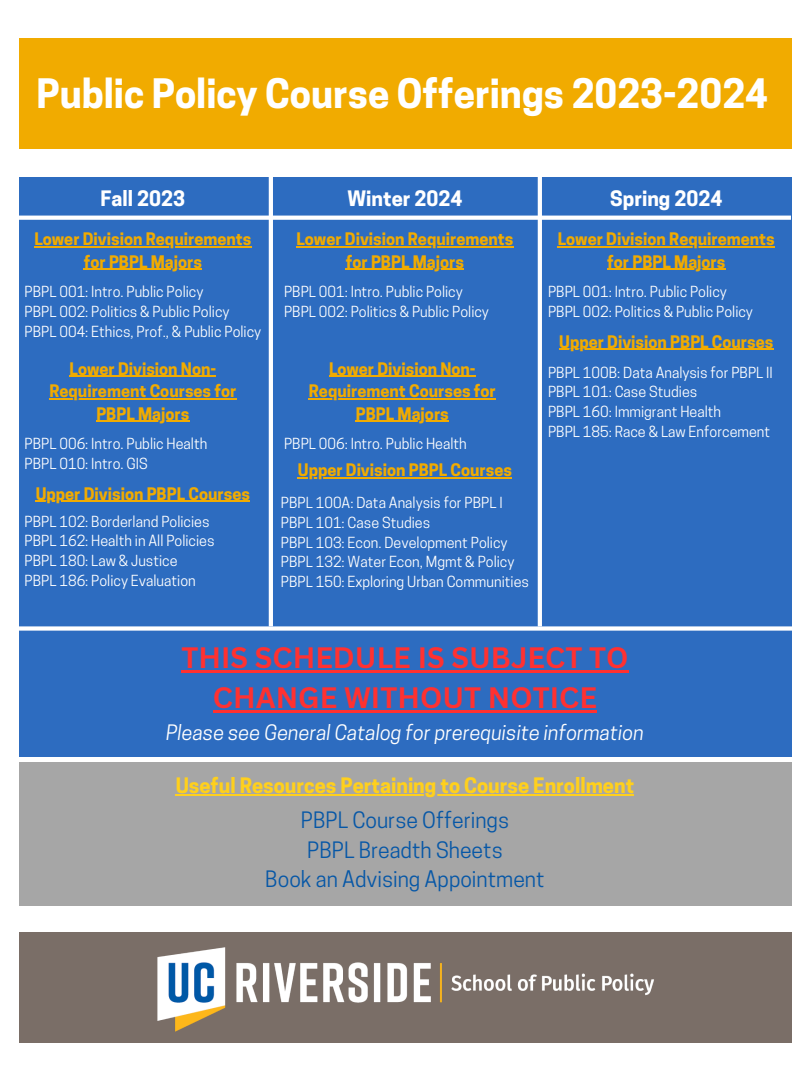
<style>
.page{position:relative;width:810px;height:1080px;background:#fff}
.page>*{position:absolute;margin:0;border:0;box-sizing:border-box;transform-origin:0 0}
.t1{font:700 38.12px "Cooper Hewitt";color:#fff}
.t2{font:700 28.75px/39.9px "Canva Sans";color:#ff3131;text-align:center}
.t3{font:21.25px "Cooper Hewitt";color:#0657a6}
.t4{font:italic 20px "Cooper Hewitt";color:#fff}
.t5{font:700 20px "Cooper Hewitt";color:#ffd01d}
.t6{font:700 20px "Cooper Hewitt";color:#fff}
.t7{font:700 16.25px/22.5px "Cooper Hewitt";color:#f1ab00;text-align:center}
.t8{font:14.38px "Cooper Hewitt";color:#fff}
</style>
<div class="page">
<div style="left:19px;top:38px;width:772px;height:111px;background:#f1ab00"></div>
<div style="left:19px;top:933px;width:772px;height:110px;background:#7a6e67"></div>
<div style="left:19px;top:762px;width:772px;height:144px;background:#a6a6a6"></div>
<div style="left:19px;top:177px;width:772px;height:579px;background:#2d6cc0"></div>
<img style="left:157px;top:947px;width:497px;height:85px">
<hr style="left:269px;top:177px;width:4px;height:449px;background:#fff">
<hr style="left:538px;top:177px;width:4px;height:449px;background:#fff">
<svg style="left:19px;top:216px;width:772px;height:4px;background:#f3f7fb"></svg>
<hr style="left:34px;top:246px;width:217px;height:2px;background:#f1ab00">
<hr style="left:84px;top:269px;width:118px;height:1px;background:#f1ab00">
<hr style="left:296px;top:246px;width:218px;height:2px;background:#f1ab00">
<hr style="left:346px;top:269px;width:118px;height:1px;background:#f1ab00">
<hr style="left:558px;top:246px;width:217px;height:2px;background:#f1ab00">
<hr style="left:607px;top:269px;width:118px;height:1px;background:#f1ab00">
<hr style="left:70px;top:375px;width:146px;height:2px;background:#f1ab00">
<hr style="left:49px;top:398px;width:187px;height:1px;background:#f1ab00">
<hr style="left:96px;top:420px;width:93px;height:2px;background:#f1ab00">
<hr style="left:36px;top:501px;width:214px;height:1px;background:#f1ab00">
<hr style="left:329px;top:375px;width:147px;height:2px;background:#f1ab00">
<hr style="left:309px;top:398px;width:187px;height:1px;background:#f1ab00">
<hr style="left:356px;top:420px;width:93px;height:2px;background:#f1ab00">
<hr style="left:298px;top:477px;width:214px;height:2px;background:#f1ab00">
<hr style="left:559px;top:349px;width:214px;height:1px;background:#f1ab00">
<div style="left:19px;top:626px;width:777px;height:5px;background:#fff"></div>
<hr style="left:181px;top:670px;width:448px;height:3px;background:#ff3131">
<hr style="left:213px;top:710px;width:384px;height:3px;background:#ff3131">
<hr style="left:176px;top:794px;width:458px;height:2px;background:#ffd01d">
<p class="t1" style="left:37px;top:79px;width:733px">Public Policy Course Offerings 2023-2024</p>
<p class="t6" style="left:101px;top:191px;width:86px">Fall 2023</p>
<p class="t6" style="left:347px;top:191px;width:117px">Winter 2024</p>
<p class="t6" style="left:610px;top:191px;width:114px">Spring 2024</p>
<p class="t7" style="left:34px;top:230px;width:219px">Lower Division Requirements for PBPL Majors</p>
<p class="t7" style="left:296px;top:230px;width:219px">Lower Division Requirements for PBPL Majors</p>
<p class="t7" style="left:558px;top:230px;width:219px">Lower Division Requirements for PBPL Majors</p>
<p class="t8" style="left:25px;top:287px;width:180px">PBPL 001: Intro. Public Policy</p>
<p class="t8" style="left:25px;top:306px;width:206px">PBPL 002: Politics &amp; Public Policy</p>
<p class="t8" style="left:25px;top:326px;width:238px">PBPL 004: Ethics, Prof., &amp; Public Policy</p>
<p class="t7" style="left:49px;top:359px;width:189px">Lower Division Non-<br>Requirement Courses for<br>PBPL Majors</p>
<p class="t8" style="left:25px;top:438px;width:184px">PBPL 006: Intro. Public Health</p>
<p class="t8" style="left:25px;top:458px;width:125px">PBPL 010: Intro. GIS</p>
<p class="t7" style="left:36px;top:484px;width:216px">Upper Division PBPL Courses</p>
<p class="t8" style="left:25px;top:516px;width:186px">PBPL 102: Borderland Policies</p>
<p class="t8" style="left:25px;top:536px;width:191px">PBPL 162: Health in All Policies</p>
<p class="t8" style="left:25px;top:555px;width:155px">PBPL 180: Law &amp; Justice</p>
<p class="t8" style="left:25px;top:575px;width:173px">PBPL 186: Policy Evaluation</p>
<p class="t8" style="left:284px;top:287px;width:180px">PBPL 001: Intro. Public Policy</p>
<p class="t8" style="left:284px;top:306px;width:206px">PBPL 002: Politics &amp; Public Policy</p>
<p class="t8" style="left:548px;top:287px;width:180px">PBPL 001: Intro. Public Policy</p>
<p class="t8" style="left:548px;top:306px;width:206px">PBPL 002: Politics &amp; Public Policy</p>
<p class="t7" style="left:559px;top:332px;width:216px">Upper Division PBPL Courses</p>
<p class="t8" style="left:548px;top:367px;width:226px">PBPL 100B: Data Analysis for PBPL II</p>
<p class="t8" style="left:548px;top:386px;width:151px">PBPL 101: Case Studies</p>
<p class="t8" style="left:548px;top:406px;width:175px">PBPL 160: Immigrant Health</p>
<p class="t8" style="left:548px;top:426px;width:224px">PBPL 185: Race &amp; Law Enforcement</p>
<p class="t7" style="left:309px;top:359px;width:189px">Lower Division Non-<br>Requirement Courses for<br>PBPL Majors</p>
<p class="t8" style="left:284px;top:438px;width:184px">PBPL 006: Intro. Public Health</p>
<p class="t7" style="left:298px;top:461px;width:216px">Upper Division PBPL Courses</p>
<p class="t8" style="left:281px;top:498px;width:223px">PBPL 100A: Data Analysis for PBPL I</p>
<p class="t8" style="left:281px;top:517px;width:151px">PBPL 101: Case Studies</p>
<p class="t8" style="left:281px;top:537px;width:228px">PBPL 103: Econ. Development Policy</p>
<p class="t8" style="left:281px;top:557px;width:235px">PBPL 132: Water Econ, Mgmt &amp; Policy</p>
<p class="t8" style="left:281px;top:576px;width:250px">PBPL 150: Exploring Urban Communities</p>
<p class="t2" style="left:181px;top:637px;width:449px">THIS SCHEDULE IS SUBJECT TO<br>CHANGE WITHOUT NOTICE</p>
<p class="t4" style="left:166px;top:725px;width:479px">Please see General Catalog for prerequisite information</p>
<p class="t5" style="left:176px;top:778px;width:460px">Useful Resources Pertaining to Course Enrollment</p>
<p class="t3" style="left:301px;top:812px;width:210px">PBPL Course Offerings</p>
<p class="t3" style="left:307px;top:842px;width:197px">PBPL Breadth Sheets</p>
<p class="t3" style="left:265px;top:871px;width:281px">Book an Advising Appointment</p>
</div>
